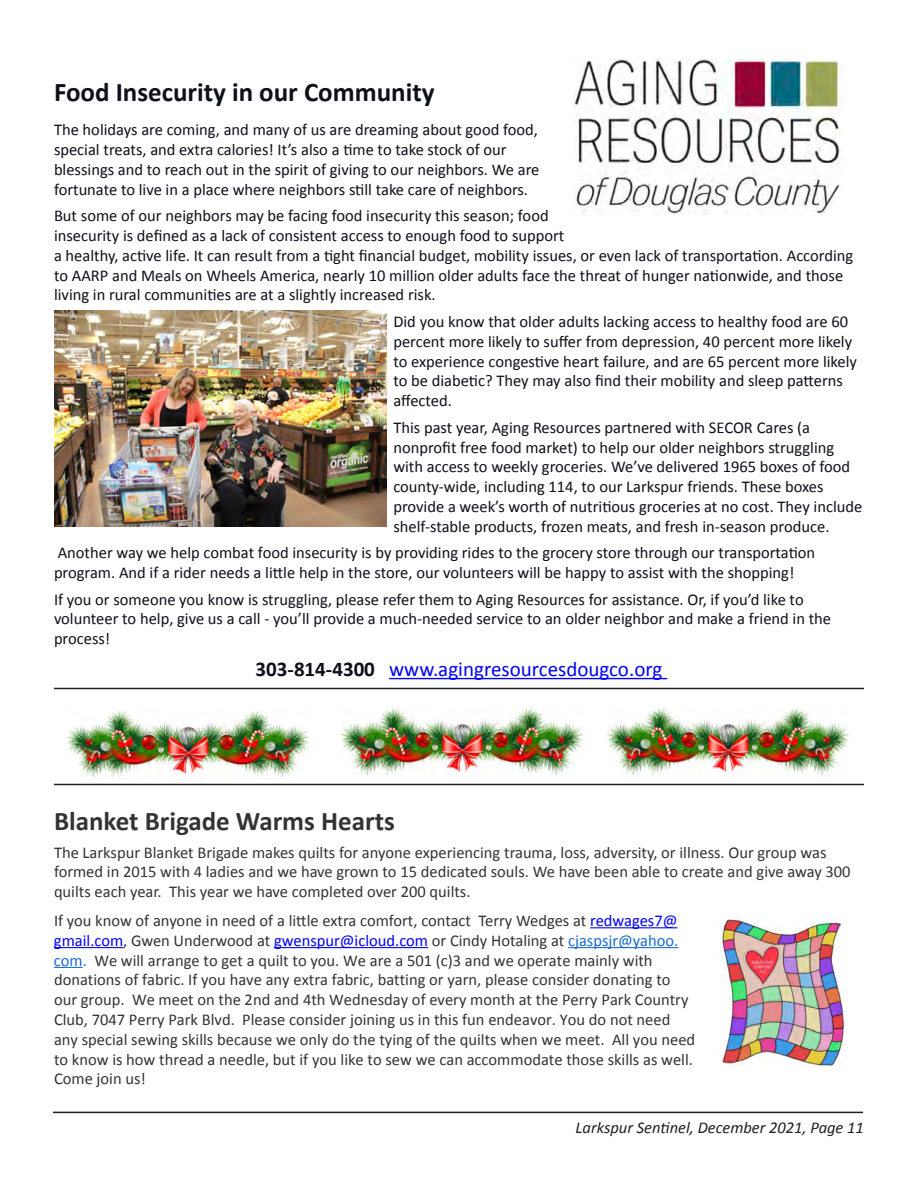
<style>
.page{position:relative;width:918px;height:1188px;background:#fff}
.page>*{position:absolute;margin:0;border:0;box-sizing:border-box;transform-origin:0 0}
.Normal__Web{font:700 27px "Calibri";color:#0e101a}
.t1{font:700 27px "Calibri";color:#333}
.Normal__Web-2{font:21px "Calibri";color:#00f}
.Normal__Web-3{font:16.5px/19.8px "Calibri";color:#0e101a}
.t2{font:16.5px/19.8px "Calibri";color:#333}
.t3{font:italic 16.5px "Calibri";color:#231f20}
.s1{font-weight:700;color:#0e101a}
.s2{color:#00f}
.s3{color:#196ad4}
</style>
<div class="page">
<hr style="left:53px;top:1112px;width:810px;height:1px;background:#231f20">
<hr style="left:389px;top:678px;width:278px;height:1px;background:#00f">
<img style="left:575px;top:60px;width:267px;height:155px">
<img style="left:54px;top:310px;width:333px;height:216px">
<hr style="left:590px;top:927px;width:87px;height:1px;background:#00f">
<hr style="left:54px;top:947px;width:69px;height:1px;background:#00f">
<hr style="left:274px;top:947px;width:154px;height:1px;background:#00f">
<hr style="left:568px;top:947px;width:110px;height:1px;background:#196ad4">
<svg style="left:54px;top:967px;width:29px;height:1px"></svg>
<img style="left:719px;top:918px;width:128px;height:148px">
<img style="left:68px;top:710px;width:241px;height:67px">
<img style="left:341px;top:707px;width:242px;height:68px">
<img style="left:608px;top:707px;width:241px;height:68px">
<hr style="left:54px;top:688px;width:810px;height:1px;background:#231f20">
<hr style="left:54px;top:784px;width:810px;height:1px;background:#231f20">
<p class="Normal__Web" style="left:54px;top:75px;width:382px">Food Insecurity in our Community</p>
<p class="Normal__Web-3" style="left:54px;top:120px;width:487px">The holidays are coming, and many of us are dreaming about good food, special treats, and extra calories! It’s also a time to take stock of our blessings and to reach out in the spirit of giving to our neighbors. We are fortunate to live in a place where neighbors still take care of neighbors.</p>
<p class="Normal__Web-3" style="left:54px;top:206px;width:801px">But some of our neighbors may be facing food insecurity this season; food<br>insecurity is defined as a lack of consistent access to enough food to support<br>a healthy, active life. It can result from a tight financial budget, mobility issues, or even lack of transportation. According to AARP and Meals on Wheels America, nearly 10 million older adults face the threat of hunger nationwide, and those living in rural communities are at a slightly increased risk.</p>
<p class="Normal__Web-3" style="left:393px;top:312px;width:465px">Did you know that older adults lacking access to healthy food are 60 percent more likely to suffer from depression, 40 percent more likely to experience congestive heart failure, and are 65 percent more likely to be diabetic? They may also find their mobility and sleep patterns affected.</p>
<p class="Normal__Web-3" style="left:393px;top:417px;width:470px">This past year, Aging Resources partnered with SECOR Cares (a nonprofit free food market) to help our older neighbors struggling with access to weekly groceries. We’ve delivered 1965 boxes of food county-wide, including 114, to our Larkspur friends. These boxes provide a week’s worth of nutritious groceries at no cost. They include shelf-stable products, frozen meats, and fresh in-season produce.</p>
<p class="Normal__Web-3" style="left:54px;top:543px;width:763px">Another way we help combat food insecurity is by providing rides to the grocery store through our transportation program. And if a rider needs a little help in the store, our volunteers will be happy to assist with the shopping!</p>
<p class="Normal__Web-3" style="left:54px;top:589px;width:779px">If you or someone you know is struggling, please refer them to Aging Resources for assistance. Or, if you’d like to volunteer to help, give us a call - you’ll provide a much-needed service to an older neighbor and make a friend in the process!</p>
<p class="Normal__Web-2" style="left:256px;top:656px;width:408px"><span class="s1">303-814-4300</span> www.agingresourcesdougco.org</p>
<p class="t1" style="left:54px;top:804px;width:342px">Blanket Brigade Warms Hearts</p>
<p class="t2" style="left:54px;top:842px;width:798px">The Larkspur Blanket Brigade makes quilts for anyone experiencing trauma, loss, adversity, or illness. Our group was formed in 2015 with 4 ladies and we have grown to 15 dedicated souls. We have been able to create and give away 300 quilts each year. This year we have completed over 200 quilts.</p>
<p class="t2" style="left:54px;top:911px;width:643px">If you know of anyone in need of a little extra comfort, contact Terry Wedges at <span class="s2">redwages7@ gmail.com</span>, Gwen Underwood at <span class="s2">gwenspur@icloud.com</span> or Cindy Hotaling at <span class="s3">cjaspsjr@yahoo. com.</span> We will arrange to get a quilt to you. We are a 501 (c)3 and we operate mainly with donations of fabric. If you have any extra fabric, batting or yarn, please consider donating to our group. We meet on the 2nd and 4th Wednesday of every month at the Perry Park Country Club, 7047 Perry Park Blvd. Please consider joining us in this fun endeavor. You do not need any special sewing skills because we only do the tying of the quilts when we meet. All you need to know is how thread a needle, but if you like to sew we can accommodate those skills as well.<br>Come join us!</p>
<p class="t3" style="left:576px;top:1117px;width:290px">Larkspur Sentinel, December 2021, Page 11</p>
</div>
